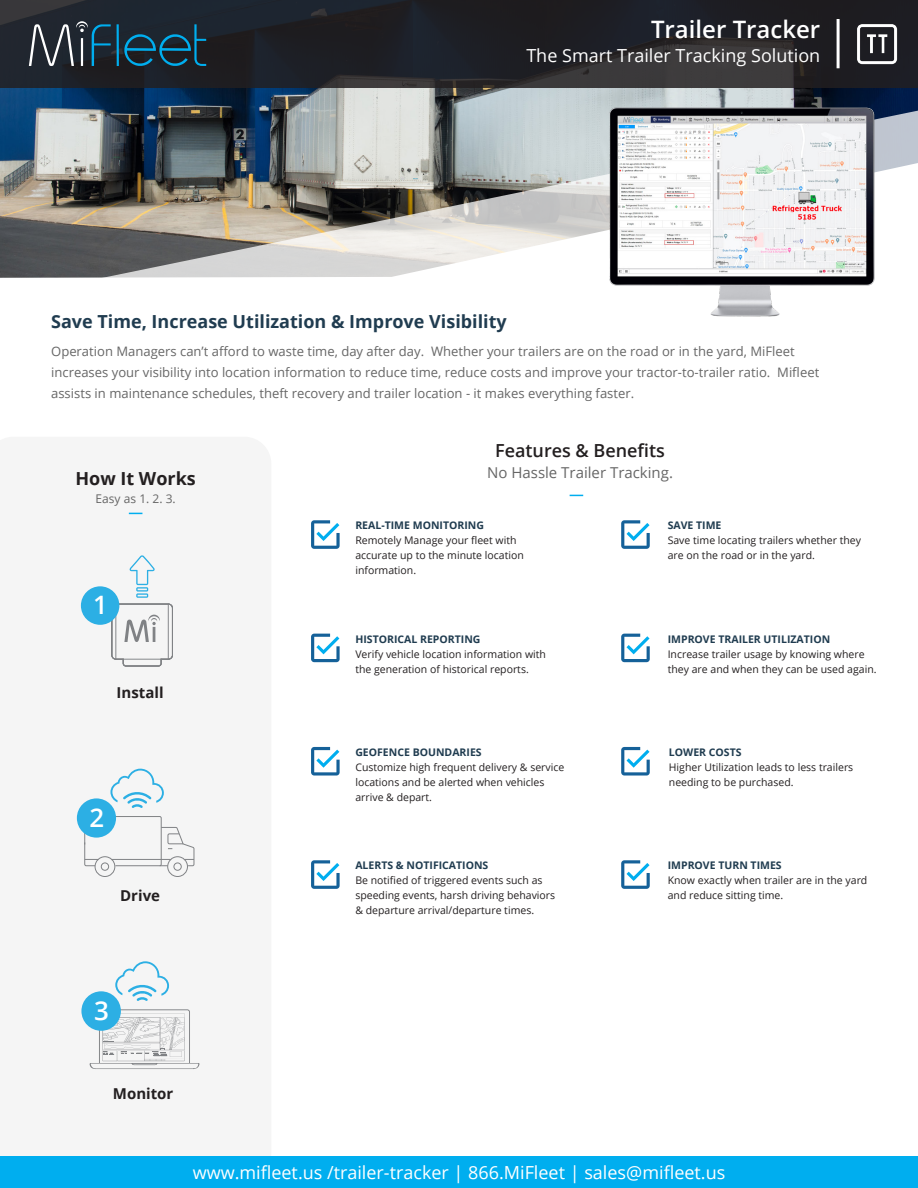
<style>
.page{position:relative;width:918px;height:1188px;background:#fff}
.page>*{position:absolute;margin:0;border:0;box-sizing:border-box;transform-origin:0 0}
.t1{font:600 25.95px "Open Sans";color:#fff}
.t2{font:600 25.8px "Open Sans";color:#fff}
.t3{font:600 25.35px "Open Sans";color:#fff}
.t4{font:600 24px "Open Sans";color:#fff}
.t5{font:18px "Open Sans";color:#fff}
.t6{font:700 18px "Open Sans";color:#203c50}
.t7{font:600 18px "Open Sans";color:#231f20}
.t8{font:700 18px "Open Sans";color:#231f20}
.t9{font:15px "Open Sans";color:#666}
.t10{font:700 15px "Open Sans";color:#231f20}
.t11{font:13.05px/21px "Open Sans";color:#666}
.t12{font:12px "Open Sans";color:#666}
.t13{font:10.5px/15px "Open Sans";color:#231f20}
.t14{font:700 10.5px "Open Sans";color:#203c50}
</style>
<div class="page">
<svg style="left:111px;top:604px;width:62px;height:62px"></svg>
<svg style="left:129px;top:555px;width:26px;height:43px"></svg>
<div style="left:81px;top:586px;width:38px;height:39px;background:#2cafe4;border-radius:50%"></div>
<svg style="left:129px;top:513px;width:13px;height:1px"></svg>
<div style="left:167px;top:856px;width:21px;height:21px;border:1px solid #808285;border-radius:50%"></div>
<div style="left:174px;top:863px;width:8px;height:8px;border:1px solid #808285;border-radius:50%"></div>
<div style="left:95px;top:856px;width:20px;height:21px;border:1px solid #808285;border-radius:50%"></div>
<div style="left:101px;top:863px;width:8px;height:8px;border:1px solid #808285;border-radius:50%"></div>
<svg style="left:84px;top:816px;width:111px;height:51px"></svg>
<svg style="left:110px;top:769px;width:54px;height:39px"></svg>
<div style="left:77px;top:798px;width:39px;height:40px;background:#2cafe4;border-radius:50%"></div>
<svg style="left:89px;top:1009px;width:111px;height:60px"></svg>
<svg style="left:115px;top:961px;width:54px;height:40px"></svg>
<div style="left:81px;top:991px;width:40px;height:40px;background:#2cafe4;border-radius:50%"></div>
<img style="left:0;top:87px;width:918px;height:21px">
<svg style="left:0;top:108px;width:918px;height:55px;background:#8b979e"></svg>
<svg style="left:0;top:163px;width:917px;height:115px;background:#a7a49f"></svg>
<div style="left:0;top:1157px;width:918px;height:31px;background:#00aeef"></div>
<svg style="left:0;top:0;width:918px;height:87px;background:#222329"></svg>
<svg style="left:29px;top:21px;width:82px;height:45px;background:#3b4852"></svg>
<hr style="left:117px;top:24px;width:2px;height:42px;background:#00aeef">
<svg style="left:124px;top:24px;width:82px;height:42px;background:#173c4e"></svg>
<hr style="left:837px;top:19px;width:3px;height:49px;background:#fff">
<img style="left:604px;top:100px;width:277px;height:217px">
<img style="left:849px;top:15px;width:57px;height:57px">
<svg style="left:311px;top:634px;width:29px;height:28px"></svg>
<svg style="left:311px;top:520px;width:29px;height:29px"></svg>
<svg style="left:311px;top:747px;width:29px;height:29px"></svg>
<svg style="left:311px;top:860px;width:29px;height:29px"></svg>
<svg style="left:621px;top:634px;width:29px;height:28px"></svg>
<svg style="left:621px;top:520px;width:29px;height:29px"></svg>
<svg style="left:621px;top:747px;width:29px;height:29px"></svg>
<svg style="left:621px;top:860px;width:29px;height:29px"></svg>
<svg style="left:570px;top:495px;width:13px;height:1px"></svg>
<p class="t4" style="left:651px;top:13px;width:171px">Trailer Tracker</p>
<p class="t5" style="left:526px;top:43px;width:295px">The Smart Trailer Tracking Solution</p>
<p class="t6" style="left:51px;top:309px;width:457px">Save Time, Increase Utilization &amp; Improve Visibility</p>
<p class="t11" style="left:51px;top:340px;width:770px">Operation Managers can’t afford to waste time, day after day. Whether your trailers are on the road or in the yard, MiFleet increases your visibility into location information to reduce time, reduce costs and improve your tractor-to-trailer ratio. Mifleet assists in maintenance schedules, theft recovery and trailer location - it makes everything faster.</p>
<p class="t8" style="left:76px;top:465px;width:122px">How It Works</p>
<p class="t12" style="left:96px;top:490px;width:82px">Easy as 1. 2. 3.</p>
<p class="t3" style="left:93px;top:588px;width:16px">1</p>
<p class="t10" style="left:117px;top:682px;width:48px">Install</p>
<p class="t2" style="left:89px;top:800px;width:16px">2</p>
<p class="t10" style="left:120px;top:885px;width:41px">Drive</p>
<p class="t1" style="left:94px;top:993px;width:16px">3</p>
<p class="t10" style="left:113px;top:1083px;width:62px">Monitor</p>
<p class="t7" style="left:495px;top:438px;width:171px">Features &amp; Benefits</p>
<p class="t9" style="left:487px;top:462px;width:187px">No Hassle Trailer Tracking.</p>
<p class="t14" style="left:355px;top:518px;width:130px">REAL-TIME MONITORING</p>
<p class="t13" style="left:355px;top:533px;width:170px">Remotely Manage your fleet with accurate up to the minute location information.</p>
<p class="t14" style="left:355px;top:632px;width:127px">HISTORICAL REPORTING</p>
<p class="t13" style="left:355px;top:646px;width:192px">Verify vehicle location information with the generation of historical reports.</p>
<p class="t14" style="left:355px;top:745px;width:128px">GEOFENCE BOUNDARIES</p>
<p class="t13" style="left:355px;top:760px;width:210px">Customize high frequent delivery &amp; service locations and be alerted when vehicles arrive &amp; depart.</p>
<p class="t14" style="left:355px;top:858px;width:135px">ALERTS &amp; NOTIFICATIONS</p>
<p class="t13" style="left:355px;top:873px;width:201px">Be notified of triggered events such as speeding events, harsh driving behaviors &amp; departure arrival/departure times.</p>
<p class="t14" style="left:668px;top:518px;width:55px">SAVE TIME</p>
<p class="t13" style="left:668px;top:533px;width:195px">Save time locating trailers whether they are on the road or in the yard.</p>
<p class="t14" style="left:668px;top:632px;width:164px">IMPROVE TRAILER UTILIZATION</p>
<p class="t13" style="left:668px;top:646px;width:210px">Increase trailer usage by knowing where they are and when they can be used again.</p>
<p class="t14" style="left:669px;top:745px;width:74px">LOWER COSTS</p>
<p class="t13" style="left:669px;top:760px;width:186px">Higher Utilization leads to less trailers needing to be purchased.</p>
<p class="t14" style="left:668px;top:858px;width:116px">IMPROVE TURN TIMES</p>
<p class="t13" style="left:668px;top:873px;width:201px">Know exactly when trailer are in the yard and reduce sitting time.</p>
<p class="t5" style="left:193px;top:1160px;width:534px">www.mifleet.us /trailer-tracker | 866.MiFleet | sales@mifleet.us</p>
</div>
